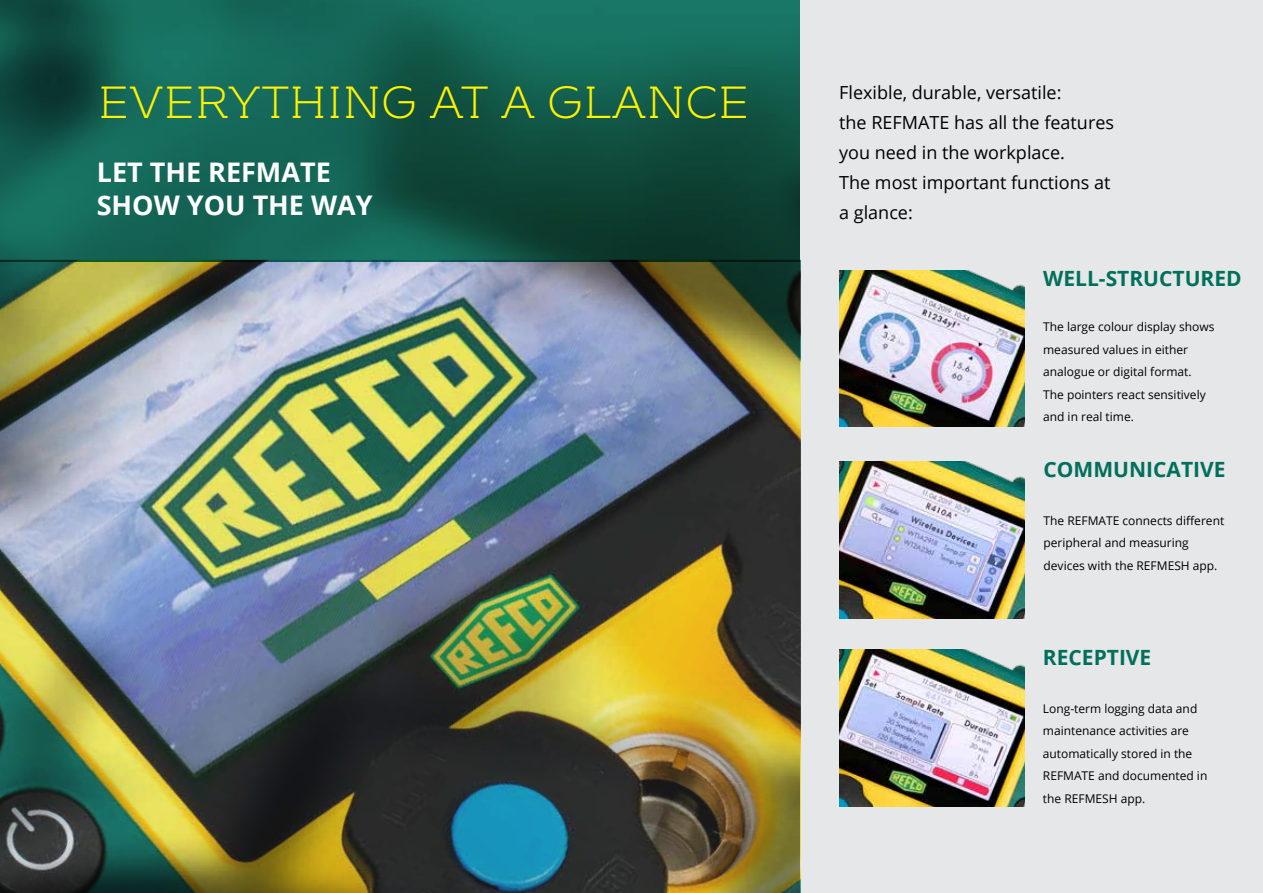
<style>
.page{position:relative;width:1263px;height:893px;background:#fff}
.page>*{position:absolute;margin:0;border:0;box-sizing:border-box;transform-origin:0 0}
.t1{font:300 45px "Kontrapunkt Bob";color:#fff200}
.t2{font:700 27px/32.4px "Open Sans";color:#fff}
.t3{font:700 21px "Open Sans";color:#006f5b}
.t4{font:18px/30px "Open Sans";color:#000}
.t5{font:12px/22.5px "Open Sans";color:#000}
</style>
<div class="page">
<svg style="left:0;top:0;width:801px;height:260px;background:#135c4d"></svg>
<div style="left:801px;top:0;width:462px;height:893px;background:#e6e7e8"></div>
<img style="left:0;top:260px;width:801px;height:633px">
<img style="left:839px;top:462px;width:186px;height:156px">
<img style="left:839px;top:650px;width:186px;height:157px">
<img style="left:839px;top:270px;width:186px;height:157px">
<h1 class="t1" style="left:98px;top:78px;width:653px">EVERYTHING AT A GLANCE</h1>
<h2 class="t2" style="left:97px;top:156px;width:277px">LET THE REFMATE<br>SHOW YOU THE WAY</h2>
<h3 class="t4" style="left:839px;top:77px;width:276px">Flexible, durable, versatile:<br>the REFMATE has all the features you need in the workplace.<br>The most important functions at a glance:</h3>
<h3 class="t3" style="left:1043px;top:264px;width:200px">WELL-STRUCTURED</h3>
<p class="t5" style="left:1043px;top:315px;width:173px">The large colour display shows measured values in either analogue or digital format.<br>The pointers react sensitively and in real time.</p>
<h3 class="t3" style="left:1043px;top:454px;width:183px">COMMUNICATIVE</h3>
<p class="t5" style="left:1043px;top:509px;width:182px">The REFMATE connects different peripheral and measuring devices with the REFMESH app.</p>
<h3 class="t3" style="left:1043px;top:642px;width:110px">RECEPTIVE</h3>
<p class="t5" style="left:1043px;top:697px;width:166px">Long-term logging data and maintenance activities are automatically stored in the<br>REFMATE and documented in the REFMESH app.</p>
</div>
